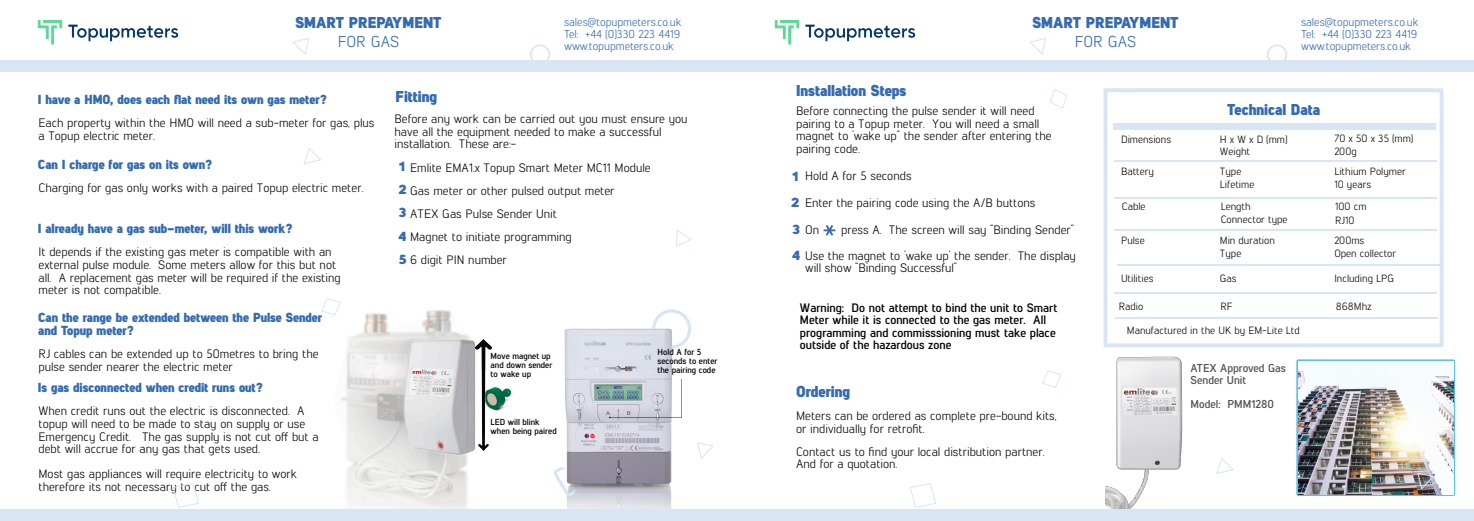
<style>
.page{position:relative;width:1474px;height:521px;background:#fff}
.page>*{position:absolute;margin:0;border:0;box-sizing:border-box;transform-origin:0 0}
.t1{font:900 15.75px "Lintel";color:#356bb1}
.t2{font:15.75px "Lintel";color:#356bb1}
.t3{font:900 13.12px/13.5px "Lintel";color:#356bb1}
.t4{font:900 13.12px "Lintel";color:#356bb1;scale:1.16 1}
.t5{font:12.25px/12.6px "Lintel";color:#070504}
.t6{font:700 12.25px/12.6px "Lintel";color:#070504}
.t7{font:700 11.46px/11.8px "Lintel";color:rgb(7 5 4/.68)}
.t8{font:11.38px/11.7px "Lintel";color:#356bb1;text-align:justify}
.t9{font:10.5px/13.1px "Lintel";color:#070504}
.t10{font:700 8.75px/9px "Lintel";color:#070504}
.s1{font-weight:900;font-size:13.12px;color:#356bb1}
</style>
<div class="page">
<img style="left:334px;top:302px;width:158px;height:207px">
<img style="left:491px;top:379px;width:21px;height:32px">
<img style="left:475px;top:340px;width:16px;height:111px">
<svg style="left:437px;top:441px;width:7px;height:9px"></svg>
<svg style="left:823px;top:225px;width:12px;height:11px"></svg>
<img style="left:564px;top:328px;width:110px;height:181px">
<svg style="left:554px;top:466px;width:25px;height:31px"></svg>
<svg style="left:609px;top:379px;width:73px;height:39px;background:#bfc8ce"></svg>
<img style="left:37px;top:20px;width:142px;height:25px">
<svg style="left:321px;top:298px;width:19px;height:17px"></svg>
<svg style="left:173px;top:483px;width:26px;height:25px"></svg>
<svg style="left:530px;top:45px;width:20px;height:16px"></svg>
<svg style="left:652px;top:309px;width:39px;height:39px"></svg>
<svg style="left:293px;top:38px;width:16px;height:16px"></svg>
<svg style="left:304px;top:148px;width:17px;height:16px"></svg>
<svg style="left:697px;top:442px;width:17px;height:17px"></svg>
<div style="left:0;top:61px;width:737px;height:11px;background:#d7e5f5"></div>
<div style="left:0;top:509px;width:737px;height:12px;background:#d7e5f5"></div>
<img style="left:1105px;top:347px;width:90px;height:162px">
<svg style="left:1103px;top:88px;width:340px;height:259px"></svg>
<img style="left:774px;top:20px;width:142px;height:25px">
<svg style="left:1042px;top:370px;width:19px;height:18px"></svg>
<svg style="left:1050px;top:89px;width:17px;height:19px"></svg>
<svg style="left:910px;top:483px;width:26px;height:25px"></svg>
<svg style="left:1266px;top:45px;width:21px;height:16px"></svg>
<svg style="left:1030px;top:38px;width:16px;height:16px"></svg>
<svg style="left:676px;top:230px;width:16px;height:17px"></svg>
<svg style="left:1216px;top:458px;width:18px;height:16px"></svg>
<img style="left:1296px;top:359px;width:158px;height:137px">
<div style="left:737px;top:61px;width:736px;height:11px;background:#d7e5f5"></div>
<div style="left:1112px;top:123px;width:323px;height:7px;background:#d7e5f5"></div>
<hr style="left:1113px;top:161px;width:323px;height:1px;background:#d7e5f5">
<hr style="left:1114px;top:197px;width:323px;height:1px;background:#d7e5f5">
<hr style="left:1113px;top:230px;width:323px;height:1px;background:#d7e5f5">
<hr style="left:1116px;top:264px;width:323px;height:1px;background:#d7e5f5">
<hr style="left:1114px;top:292px;width:323px;height:2px;background:#d7e5f5">
<hr style="left:1115px;top:317px;width:322px;height:1px;background:#d7e5f5">
<div style="left:737px;top:509px;width:736px;height:12px;background:#d7e5f5"></div>
<p class="t1" style="left:295px;top:17px;width:148px">SMART PREPAYMENT</p>
<p class="t2" style="left:338px;top:36px;width:63px">FOR GAS</p>
<p class="t3" style="left:38px;top:94px;width:291px">I have a HMO, does each flat need its own gas meter?</p>
<p class="t1" style="left:395px;top:91px;width:43px">Fitting</p>
<p class="t8" style="left:564px;top:18px;width:119px">sales@topupmeters.co.uk Tel: +44 (0)330 223 4419 www.topupmeters.co.uk</p>
<p class="t5" style="left:38px;top:118px;width:337px">Each property within the HMO will need a sub-meter for gas, plus a Topup electric meter.</p>
<p class="t3" style="left:38px;top:159px;width:176px">Can I charge for gas on its own?</p>
<p class="t5" style="left:38px;top:182px;width:326px">Charging for gas only works with a paired Topup electric meter.</p>
<p class="t3" style="left:38px;top:223px;width:256px">I already have a gas sub-meter, will this work?</p>
<p class="t5" style="left:38px;top:247px;width:304px">It depends if the existing gas meter is compatible with an external pulse module. Some meters allow for this but not all. A replacement gas meter will be required if the existing meter is not compatible.</p>
<p class="t3" style="left:38px;top:312px;width:285px">Can the range be extended between the Pulse Sender and Topup meter?</p>
<p class="t5" style="left:38px;top:349px;width:282px">RJ cables can be extended up to 50metres to bring the pulse sender nearer the electric meter</p>
<p class="t5" style="left:38px;top:406px;width:282px">When credit runs out the electric is disconnected. A topup will need to be made to stay on supply or use Emergency Credit. The gas supply is not cut off but a debt will accrue for any gas that gets used.</p>
<p class="t5" style="left:38px;top:469px;width:260px">Most gas appliances will require electricity to work therefore its not necessary to cut off the gas.</p>
<p class="t3" style="left:38px;top:382px;width:227px">Is gas disconnected when credit runs out?</p>
<p class="t5" style="left:394px;top:114px;width:295px">Before any work can be carried out you must ensure you have all the equipment needed to make a successful installation. These are:-</p>
<p class="t5" style="left:399px;top:162px;width:253px"><span class="s1">1</span> Emlite EMA1.x Topup Smart Meter MC11 Module</p>
<p class="t5" style="left:398px;top:203px;width:175px;line-height:23.1px"><span class="s1">3</span> ATEX Gas Pulse Sender Unit<br><span class="s1">4</span> Magnet to initiate programming<br><span class="s1">5</span> 6 digit PIN number</p>
<p class="t5" style="left:398px;top:185px;width:217px"><span class="s1">2</span> Gas meter or other pulsed output meter</p>
<p class="t10" style="left:490px;top:353px;width:63px">Move magnet up and down sender to wake up</p>
<p class="t10" style="left:490px;top:418px;width:68px">LED will blink when being paired</p>
<p class="t10" style="left:657px;top:348px;width:61px">Hold A for 5 seconds to enter the pairing code</p>
<p class="t1" style="left:796px;top:85px;width:112px">Installation Steps</p>
<p class="t1" style="left:1032px;top:17px;width:148px">SMART PREPAYMENT</p>
<p class="t2" style="left:1074px;top:36px;width:63px">FOR GAS</p>
<p class="t8" style="left:1300px;top:18px;width:119px">sales@topupmeters.co.uk Tel: +44 (0)330 223 4419 www.topupmeters.co.uk</p>
<p class="t5" style="left:796px;top:106px;width:257px">Before connecting the pulse sender it will need pairing to a Topup meter. You will need a small magnet to ‘wake up” the sender after entering the pairing code.</p>
<p class="t4" style="left:792px;top:172px;width:7px">1</p>
<p class="t5" style="left:805px;top:171px;width:108px">Hold A for 5 seconds</p>
<p class="t5" style="left:791px;top:198px;width:246px"><span class="s1">2</span> Enter the pairing code using the A/B buttons</p>
<p class="t5" style="left:792px;top:217px;width:285px;line-height:26.2px;text-align:right">press A. The screen will say “Binding Sender”<br><span class="s1">4</span> Use the magnet to ‘wake up’ the sender. The display</p>
<p class="t5" style="left:805px;top:263px;width:154px">will show “Binding Successful”</p>
<p class="t6" style="left:800px;top:302px;width:259px">Warning: Do not attempt to bind the unit to Smart Meter while it is connected to the gas meter. All programming and commisssioning must take place outside of the hazardous zone</p>
<p class="t5" style="left:792px;top:224px;width:28px"><span class="s1">3</span> On</p>
<p class="t1" style="left:796px;top:386px;width:55px">Ordering</p>
<p class="t5" style="left:796px;top:411px;width:262px">Meters can be ordered as complete pre-bound kits, or individually for retrofit.</p>
<p class="t5" style="left:796px;top:446px;width:250px">Contact us to find your local distribution partner.<br>And for a quotation.</p>
<p class="t1" style="left:1227px;top:104px;width:94px">Technical Data</p>
<p class="t9" style="left:1334px;top:133px;width:80px;line-height:12.6px">70 x 50 x 35 (mm)<br>200g</p>
<p class="t9" style="left:1334px;top:166px;width:73px">Lithium Polymer</p>
<p class="t9" style="left:1335px;top:201px;width:33px">100 cm</p>
<p class="t9" style="left:1121px;top:133px;width:52px">Dimensions</p>
<p class="t9" style="left:1219px;top:133px;width:69px">HxWxD(mm)</p>
<p class="t9" style="left:1219px;top:166px;width:36px">Type<br>Lifetime</p>
<p class="t9" style="left:1220px;top:200px;width:68px;line-height:13.7px">Length<br>Connector type</p>
<p class="t9" style="left:1219px;top:146px;width:32px">Weight</p>
<p class="t9" style="left:1121px;top:166px;width:35px">Battery</p>
<p class="t9" style="left:1121px;top:201px;width:25px">Cable</p>
<p class="t9" style="left:1121px;top:234px;width:25px">Pulse</p>
<p class="t9" style="left:1121px;top:272px;width:34px">Utilities</p>
<p class="t9" style="left:1118px;top:300px;width:26px">Radio</p>
<p class="t9" style="left:1126px;top:325px;width:174px">Manufactured in the UK by EM-Lite Ltd</p>
<p class="t9" style="left:1334px;top:179px;width:38px">10 years</p>
<p class="t9" style="left:1335px;top:215px;width:21px">RJ10</p>
<p class="t9" style="left:1334px;top:235px;width:31px">200ms</p>
<p class="t9" style="left:1334px;top:273px;width:61px">Including LPG</p>
<p class="t9" style="left:1335px;top:300px;width:37px">868Mhz</p>
<p class="t9" style="left:1219px;top:235px;width:56px">Min duration</p>
<p class="t9" style="left:1219px;top:273px;width:18px">Gas</p>
<p class="t9" style="left:1220px;top:300px;width:14px">RF</p>
<p class="t9" style="left:1219px;top:248px;width:23px">Type</p>
<p class="t9" style="left:1334px;top:248px;width:63px">Open collector</p>
<p class="t7" style="left:1190px;top:363px;width:97px">ATEX Approved Gas<br>Sender Unit</p>
<p class="t7" style="left:1190px;top:399px;width:85px">Model: PMM1280</p>
</div>
